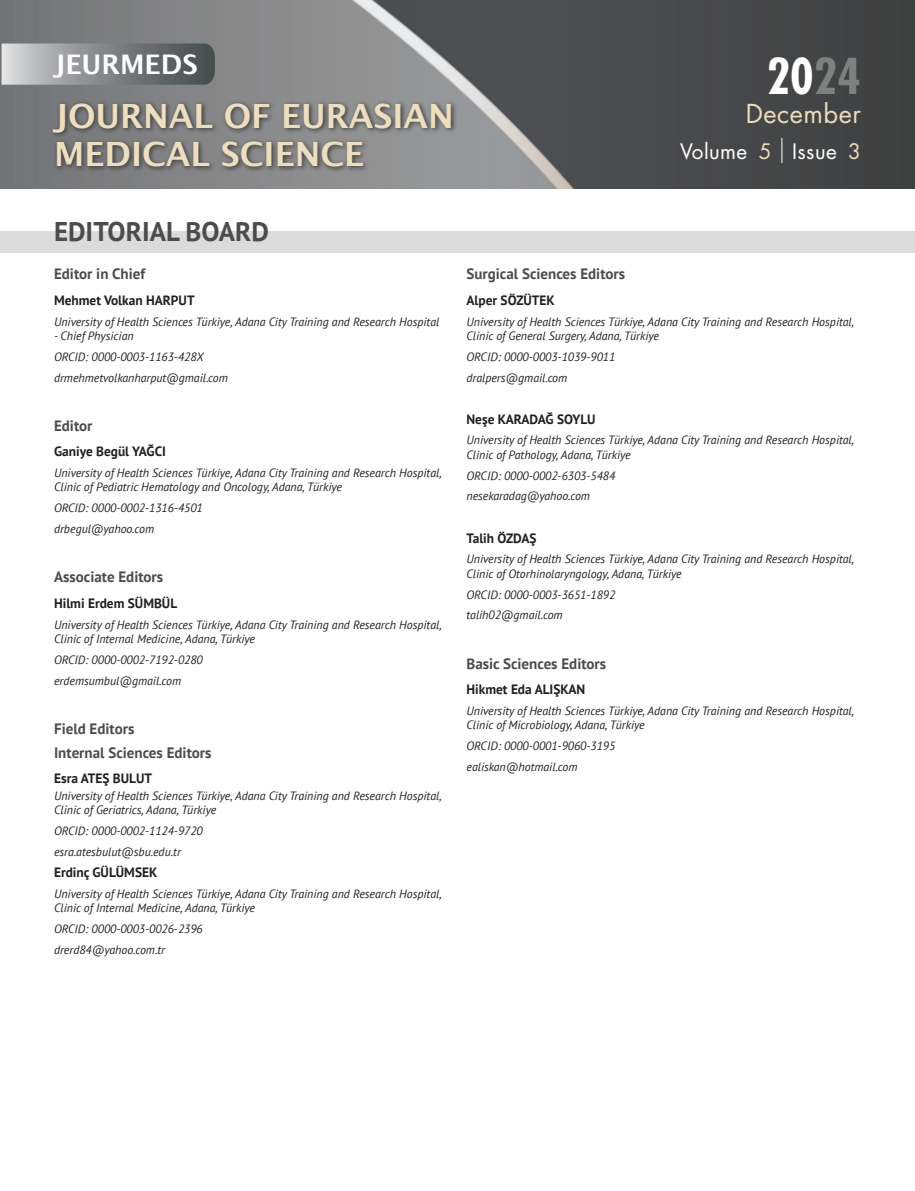
<style>
.page{position:relative;width:915px;height:1191px;background:#fff}
.page>*{position:absolute;margin:0;border:0;box-sizing:border-box;transform-origin:0 0}
.t1{font:48px "Futura Cond Bold Tr";color:#fff}
.t2{font:700 33.45px/38.4px "Lucida Grande";color:#ecdebf}
.UNVAN{font:700 27px "PT Sans";color:#4b4c4d}
.t3{font:700 27px "Lucida Grande";color:#fff}
.t4{font:25.35px "Futura Book Tr";letter-spacing:.02em;color:#ecdebf}
.t5{font:20.85px "Futura Book Tr";letter-spacing:.02em;color:#fff}
.UNVAN-2{font:700 15px "PT Sans";color:#4b4c4d}
.İCİNDEKİLER-yazar{font:700 13.5px "PT Sans";color:#231f20}
.İCİNDEKİLER-yazar-2{font:italic 12px/14.4px "PT Sans";color:#231f20}
.s1{color:#7f8080}
.s2{color:#ecdebf}
</style>
<div class="page">
<img style="left:1px;top:0;width:913px;height:188px">
<svg style="left:781px;top:138px;width:1px;height:25px"></svg>
<div style="left:50px;top:100px;width:408px;height:73px;background:#231f20;opacity:.75"></div>
<svg style="left:2px;top:44px;width:213px;height:41px;background:#868a8c"></svg>
<div style="left:0;top:231px;width:914px;height:22px;background:#dbdbdc"></div>
<h3 class="t3" style="left:54px;top:46px;width:145px">JEURMEDS</h3>
<h2 class="t2" style="left:54px;top:98px;width:401px">JOURNAL OF EURASIAN<br>MEDICAL SCIENCE</h2>
<h1 class="t1" style="left:766px;top:45px;width:96px">20<span class="s1">24</span></h1>
<h3 class="t4" style="left:745px;top:96px;width:117px">December</h3>
<h3 class="t5" style="left:680px;top:137px;width:182px">Volume <span class="s2">5</span> Issue <span class="s2">3</span></h3>
<p class="UNVAN" style="left:54px;top:214px;width:216px">EDITORIAL BOARD</p>
<p class="UNVAN-2" style="left:54px;top:264px;width:93px">Editor in Chief</p>
<p class="İCİNDEKİLER-yazar" style="left:54px;top:291px;width:142px">Mehmet Volkan HARPUT</p>
<p class="İCİNDEKİLER-yazar-2" style="left:54px;top:314px;width:386px">University of Health Sciences Türkiye, Adana City Training and Research Hospital</p>
<p class="İCİNDEKİLER-yazar-2" style="left:54px;top:328px;width:81px">- Chief Physician</p>
<p class="İCİNDEKİLER-yazar-2" style="left:54px;top:349px;width:151px">ORCID: 0000-0003-1163-428X</p>
<p class="İCİNDEKİLER-yazar-2" style="left:54px;top:370px;width:175px">drmehmetvolkanharput@gmail.com</p>
<p class="UNVAN-2" style="left:54px;top:415px;width:40px">Editor</p>
<p class="İCİNDEKİLER-yazar" style="left:54px;top:442px;width:113px">Ganiye Begül YAĞCI</p>
<p class="İCİNDEKİLER-yazar-2" style="left:54px;top:465px;width:389px">University of Health Sciences Türkiye, Adana City Training and Research Hospital,<br>Clinic of Pediatric Hematology and Oncology, Adana, Türkiye</p>
<p class="İCİNDEKİLER-yazar-2" style="left:54px;top:500px;width:150px">ORCID: 0000-0002-1316-4501</p>
<p class="İCİNDEKİLER-yazar-2" style="left:54px;top:521px;width:102px">drbegul@yahoo.com</p>
<p class="UNVAN-2" style="left:54px;top:567px;width:111px">Associate Editors</p>
<p class="İCİNDEKİLER-yazar" style="left:54px;top:594px;width:125px">Hilmi Erdem SÜMBÜL</p>
<p class="İCİNDEKİLER-yazar-2" style="left:54px;top:617px;width:389px">University of Health Sciences Türkiye, Adana City Training and Research Hospital,<br>Clinic of Internal Medicine, Adana, Türkiye</p>
<p class="İCİNDEKİLER-yazar-2" style="left:54px;top:652px;width:150px">ORCID: 0000-0002-7192-0280</p>
<p class="İCİNDEKİLER-yazar-2" style="left:54px;top:673px;width:128px">erdemsumbul@gmail.com</p>
<p class="UNVAN-2" style="left:54px;top:718px;width:82px">Field Editors</p>
<p class="UNVAN-2" style="left:54px;top:742px;width:159px">Internal Sciences Editors</p>
<p class="İCİNDEKİLER-yazar" style="left:54px;top:769px;width:99px">Esra ATEŞ BULUT</p>
<p class="İCİNDEKİLER-yazar-2" style="left:54px;top:788px;width:389px">University of Health Sciences Türkiye, Adana City Training and Research Hospital,<br>Clinic of Geriatrics, Adana, Türkiye</p>
<p class="İCİNDEKİLER-yazar-2" style="left:54px;top:823px;width:150px">ORCID: 0000-0002-1124-9720</p>
<p class="İCİNDEKİLER-yazar-2" style="left:54px;top:844px;width:128px">esra.atesbulut@sbu.edu.tr</p>
<p class="İCİNDEKİLER-yazar" style="left:54px;top:863px;width:105px">Erdinç GÜLÜMSEK</p>
<p class="İCİNDEKİLER-yazar-2" style="left:54px;top:886px;width:389px">University of Health Sciences Türkiye, Adana City Training and Research Hospital,<br>Clinic of Internal Medicine, Adana, Türkiye</p>
<p class="İCİNDEKİLER-yazar-2" style="left:54px;top:921px;width:150px">ORCID: 0000-0003-0026-2396</p>
<p class="İCİNDEKİLER-yazar-2" style="left:54px;top:942px;width:112px">drerd84@yahoo.com.tr</p>
<p class="UNVAN-2" style="left:466px;top:264px;width:160px">Surgical Sciences Editors</p>
<p class="İCİNDEKİLER-yazar" style="left:466px;top:291px;width:90px">Alper SÖZÜTEK</p>
<p class="İCİNDEKİLER-yazar-2" style="left:466px;top:314px;width:389px">University of Health Sciences Türkiye, Adana City Training and Research Hospital,<br>Clinic of General Surgery, Adana, Türkiye</p>
<p class="İCİNDEKİLER-yazar-2" style="left:466px;top:349px;width:150px">ORCID: 0000-0003-1039-9011</p>
<p class="İCİNDEKİLER-yazar-2" style="left:466px;top:370px;width:102px">dralpers@gmail.com</p>
<p class="İCİNDEKİLER-yazar" style="left:466px;top:410px;width:131px">Neşe KARADAĞ SOYLU</p>
<p class="İCİNDEKİLER-yazar-2" style="left:466px;top:433px;width:389px">University of Health Sciences Türkiye, Adana City Training and Research Hospital,<br>Clinic of Pathology, Adana, Türkiye</p>
<p class="İCİNDEKİLER-yazar-2" style="left:466px;top:468px;width:150px">ORCID: 0000-0002-6303-5484</p>
<p class="İCİNDEKİLER-yazar-2" style="left:466px;top:489px;width:125px">nesekaradag@yahoo.com</p>
<p class="İCİNDEKİLER-yazar" style="left:466px;top:529px;width:72px">Talih ÖZDAŞ</p>
<p class="İCİNDEKİLER-yazar-2" style="left:466px;top:552px;width:389px">University of Health Sciences Türkiye, Adana City Training and Research Hospital,<br>Clinic of Otorhinolaryngology, Adana, Türkiye</p>
<p class="İCİNDEKİLER-yazar-2" style="left:466px;top:587px;width:150px">ORCID: 0000-0003-3651-1892</p>
<p class="İCİNDEKİLER-yazar-2" style="left:466px;top:607px;width:98px">talih02@gmail.com</p>
<p class="UNVAN-2" style="left:466px;top:653px;width:141px">Basic Sciences Editors</p>
<p class="İCİNDEKİLER-yazar" style="left:466px;top:680px;width:120px">Hikmet Eda ALIŞKAN</p>
<p class="İCİNDEKİLER-yazar-2" style="left:466px;top:703px;width:389px">University of Health Sciences Türkiye, Adana City Training and Research Hospital,<br>Clinic of Microbiology, Adana, Türkiye</p>
<p class="İCİNDEKİLER-yazar-2" style="left:466px;top:738px;width:150px">ORCID: 0000-0001-9060-3195</p>
<p class="İCİNDEKİLER-yazar-2" style="left:466px;top:759px;width:112px">ealiskan@hotmail.com</p>
</div>
